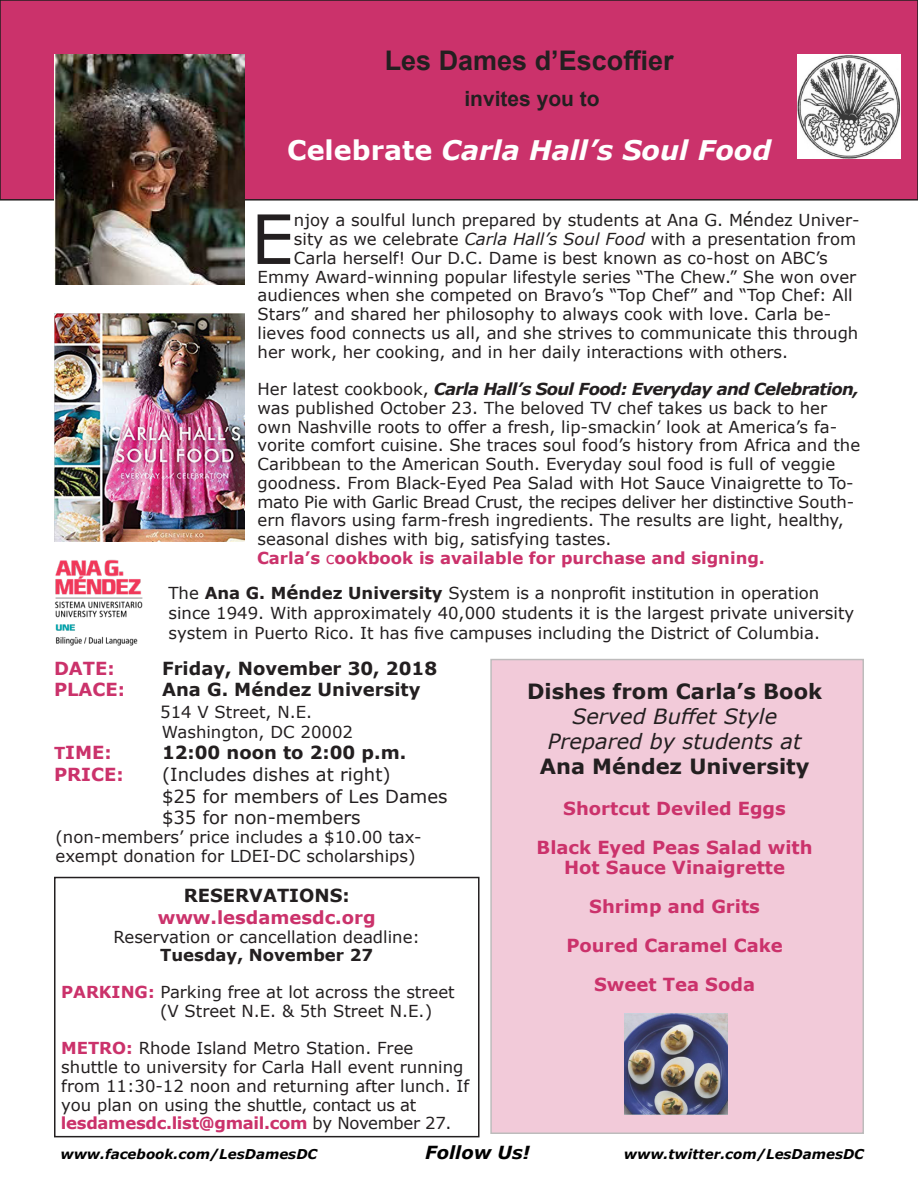
<style>
.page{position:relative;width:918px;height:1188px;background:#fff}
.page>*{position:absolute;margin:0;border:0;box-sizing:border-box;transform-origin:0 0}
.t1{font:68.1px "Verdana";color:#231f20}
.t2{font:italic 700 27px "Verdana";color:#fff}
.t3{font:700 27px "Arial";color:#231f20}
.t4{font:700 21px/25.2px "Verdana";color:#231f20;text-align:center}
.t5{font:italic 21px "Verdana";color:#231f20}
.t6{font:700 21px "Arial";color:#231f20}
.t7{font:700 18px "Verdana";color:#cb326b}
.t8{font:700 18px "Verdana";color:#231f20}
.t9{font:18px "Verdana";color:#231f20}
.t10{font:italic 700 18px "Verdana";color:#000}
.t11{font:16.5px/18.8px "Verdana";color:#231f20}
.t12{font:700 16.5px "Verdana";color:#cb326b}
.t13{font:700 16.5px "Verdana";letter-spacing:-.02em;color:#cb326b}
.t14{font:16.5px "Verdana";letter-spacing:-.02em;color:#231f20}
.t15{font:700 16.5px "Verdana";color:#231f20}
.t16{font:italic 700 13.5px "Verdana";color:#000}
.s1{font-style:normal}
.s2{font-size:18px}
.s3{font-style:italic}
.s4{font-weight:700;font-style:italic}
.s5{font-weight:400}
.s6{font-weight:700}
.s7{font-weight:700;font-size:18px}
.s8{font-size:16.5px}
.s9{font-weight:700;color:#cb326b}
.s10{font-weight:400;color:#231f20}
.s11{font-weight:400;font-style:italic}
</style>
<div class="page">
<div style="left:0;top:0;width:918px;height:200px;background:#cb326b"></div>
<div style="left:0;top:0;width:918px;height:201px;border:2px solid #231f20"></div>
<div style="left:491px;top:660px;width:372px;height:473px;background:#f2cad9"></div>
<div style="left:54px;top:877px;width:426px;height:260px;border:2px solid #231f20"></div>
<img style="left:54px;top:314px;width:190px;height:228px">
<img style="left:797px;top:54px;width:103px;height:105px">
<img style="left:54px;top:54px;width:190px;height:230px">
<img style="left:624px;top:1013px;width:104px;height:102px">
<img style="left:55px;top:559px;width:88px;height:87px">
<p class="t3" style="left:385px;top:42px;width:290px">Les Dames d’Escoffier</p>
<p class="t6" style="left:464px;top:84px;width:137px">invites you to</p>
<p class="t2" style="left:287px;top:131px;width:486px"><span class="s1">Celebrate</span> Carla Hall’s Soul Food</p>
<p class="t1" style="left:251px;top:192px;width:45px">E</p>
<p class="t11" style="left:294px;top:211px;width:567px">njoy a soulful lunch prepared by students at Ana G. M<span class="s2">é</span>ndez Univer-</p>
<p class="t11" style="left:294px;top:230px;width:564px">sity as we celebrate <span class="s3">Carla Hall’s Soul Food</span> with a presentation from</p>
<p class="t11" style="left:294px;top:248px;width:535px">Carla herself! Our D.C. Dame is best known as co-host on ABC’s</p>
<p class="t11" style="left:258px;top:267px;width:600px">Emmy Award-winning popular lifestyle series “The Chew.” She won over</p>
<p class="t11" style="left:258px;top:286px;width:597px">audiences when she competed on Bravo’s “Top Chef” and “Top Chef: All</p>
<p class="t11" style="left:258px;top:305px;width:575px">Stars” and shared her philosophy to always cook with love. Carla be-</p>
<p class="t11" style="left:258px;top:323px;width:602px">lieves food connects us all, and she strives to communicate this through</p>
<p class="t11" style="left:258px;top:342px;width:532px">her work, her cooking, and in her daily interactions with others.</p>
<p class="t11" style="left:258px;top:380px;width:604px">Her latest cookbook, <span class="s4">Carla Hall’s Soul Food: Everyday and Celebration, </span>was published October 23. The beloved TV chef takes us back to her own Nashville roots to offer a fresh, lip-smackin’ look at America’s fa&shy;vorite comfort cuisine. She traces soul food’s history from Africa and the Caribbean to the American South. Everyday soul food is full of veggie goodness. From Black-Eyed Pea Salad with Hot Sauce Vinaigrette to To&shy;mato Pie with Garlic Bread Crust, the recipes deliver her distinctive South&shy;ern flavors using farm-fresh ingredients. The results are light, healthy, seasonal dishes with big, satisfying tastes.</p>
<p class="t12" style="left:257px;top:546px;width:509px">Carla’s <span class="s5">c</span>ookbook is available for purchase and signing.</p>
<p class="t11" style="left:168px;top:583px;width:687px;line-height:19.8px">The <span class="s6">Ana G. M</span><span class="s7">é</span><span class="s6">ndez University</span> System is a nonprofit institution in operation since 1949. With approximately 40,000 students it is the largest private university system in Puerto Rico. It has five campuses including the District of Columbia.</p>
<p class="t7" style="left:54px;top:655px;width:62px">DATE:</p>
<p class="t8" style="left:162px;top:655px;width:277px">Friday, November 30, 2018</p>
<p class="t7" style="left:54px;top:677px;width:73px">PLACE:</p>
<p class="t8" style="left:162px;top:677px;width:260px">Ana G. Méndez University</p>
<p class="t11" style="left:160px;top:702px;width:153px">514 V Street, N.E.</p>
<p class="t11" style="left:162px;top:722px;width:193px">Washington, DC 20002</p>
<p class="t7" style="left:54px;top:740px;width:59px"><span class="s8">T</span>IME:</p>
<p class="t8" style="left:162px;top:740px;width:246px">12:00 noon to 2:00 p.m.</p>
<p class="t7" style="left:54px;top:762px;width:71px">PRICE:</p>
<p class="t9" style="left:162px;top:762px;width:230px">(Includes dishes at right)</p>
<p class="t9" style="left:162px;top:784px;width:287px">$25 for members of Les Dames</p>
<p class="t9" style="left:162px;top:805px;width:200px">$35 for non-members</p>
<p class="t11" style="left:56px;top:827px;width:368px">(non-members’ price includes a $10.00 tax-</p>
<p class="t11" style="left:56px;top:846px;width:362px">exempt donation for LDEI-DC scholarships)</p>
<p class="t8" style="left:184px;top:883px;width:167px">RESERVATIONS:</p>
<p class="t7" style="left:158px;top:904px;width:219px">www.lesdamesdc.org</p>
<p class="t11" style="left:113px;top:928px;width:308px">Reservation or cancellation deadline:</p>
<p class="t15" style="left:160px;top:944px;width:214px">Tuesday, November 27</p>
<p class="t11" style="left:61px;top:982px;width:395px"><span class="s9">PARKING:</span> Parking free at lot across the street</p>
<p class="t11" style="left:160px;top:1001px;width:274px">(V Street N.E. &amp; 5th Street N.E.)</p>
<p class="t11" style="left:61px;top:1039px;width:354px"><span class="s9">METRO:</span> Rhode Island Metro Station. Free</p>
<p class="t11" style="left:61px;top:1057px;width:404px">shuttle to university for Carla Hall event running</p>
<p class="t11" style="left:61px;top:1076px;width:409px">from 11:30-12 noon and returning after lunch. If</p>
<p class="t14" style="left:61px;top:1093px;width:357px">you plan on using the shuttle, contact us at</p>
<p class="t13" style="left:61px;top:1112px;width:392px">lesdamesdc.list@gmail.com <span class="s10">by November 27.</span></p>
<p class="t4" style="left:527px;top:678px;width:297px">Dishes from Carla’s Book<br><span class="s11">Served Buffet Style</span></p>
<p class="t5" style="left:548px;top:727px;width:255px">Prepared by students at</p>
<p class="t4" style="left:540px;top:754px;width:271px">Ana Méndez University</p>
<p class="t7" style="left:563px;top:796px;width:224px">Shortcut Deviled Eggs</p>
<p class="t7" style="left:537px;top:835px;width:277px">Black Eyed Peas Salad with</p>
<p class="t7" style="left:564px;top:855px;width:222px">Hot Sauce Vinaigrette</p>
<p class="t7" style="left:589px;top:894px;width:172px">Shrimp and Grits</p>
<p class="t7" style="left:566px;top:933px;width:218px">Poured Caramel Cake</p>
<p class="t7" style="left:594px;top:972px;width:162px">Sweet Tea Soda</p>
<p class="t16" style="left:60px;top:1145px;width:258px">www.facebook.com/LesDamesDC</p>
<p class="t10" style="left:425px;top:1140px;width:107px">Follow Us!</p>
<p class="t16" style="left:624px;top:1145px;width:242px">www.twitter.com/LesDamesDC</p>
</div>
